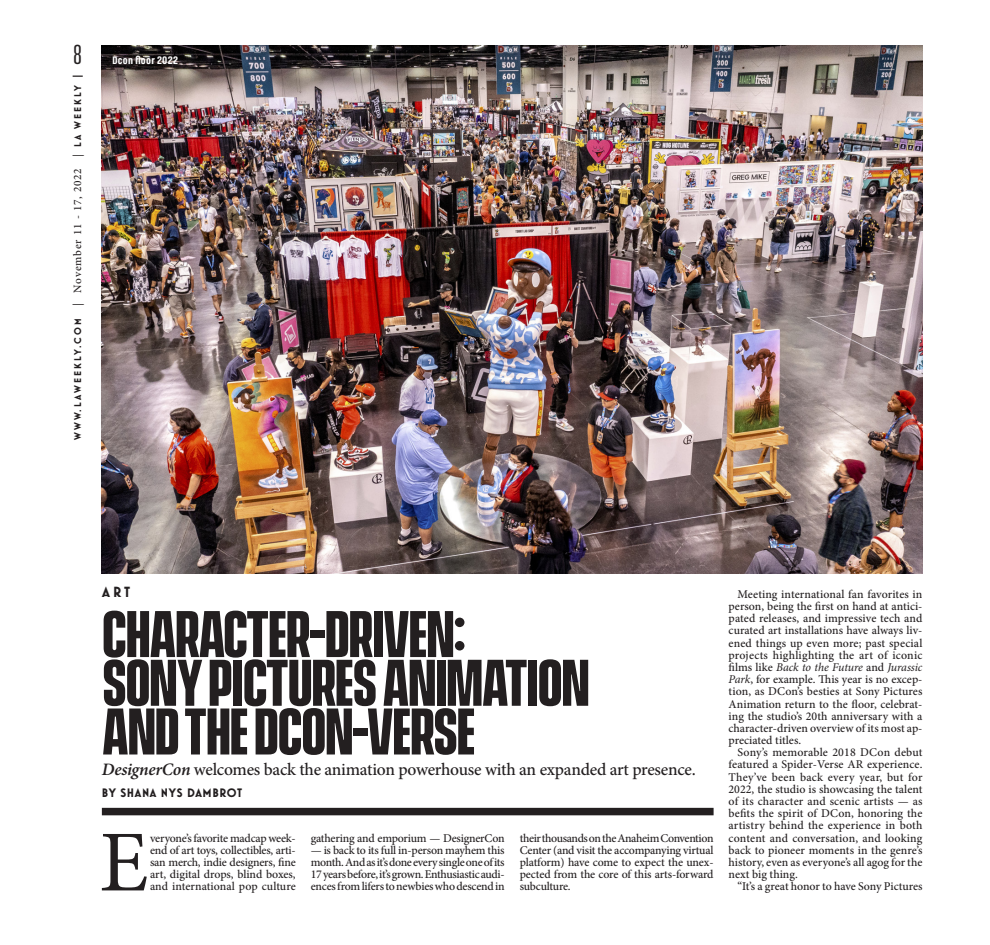
<style>
.page{position:relative;width:990px;height:945px;background:#fff}
.page>*{position:absolute;margin:0;border:0;box-sizing:border-box;transform-origin:0 0}
.t1{font:86.88px "Minion Pro";color:#231f20}
.t2{font:700 60px/48.8px "Vanguard CF";letter-spacing:-.015em;color:#231f20}
.t3{font:25px "Vanguard CF";color:#231f20}
.t4{font:500 17.5px "Minion Pro";letter-spacing:-.015em;color:#231f20}
.t5{font:700 15px "Mostra Nuova Alt D";color:#231f20}
.t6{font:700 12.5px "Mostra Nuova Alt D";letter-spacing:.05em;color:#231f20}
.t7{font:500 11.88px/12.1px "Minion Pro";color:#231f20;text-align:justify}
.t8{font:italic 11.88px "Minion Pro";letter-spacing:-.01em;color:#231f20}
.t9{font:500 11.88px "Minion Pro";letter-spacing:.02em;color:#231f20}
.t10{font:500 11.88px "Minion Pro";letter-spacing:-.02em;color:#231f20}
.t11{font:700 10.25px "Coast";letter-spacing:.03em;color:#fff}
.t12{font:700 10px "Mostra Nuova";letter-spacing:.225em;color:#231f20}
.s1{font-family:"Minion Pro";font-weight:500;font-size:11.25px}
.s2{font-weight:600;font-style:italic}
.s3{font-weight:500;font-style:normal}
.s4{font-weight:400;font-style:italic}
</style>
<div class="page">
<div style="left:102px;top:808px;width:612px;height:7px;background:#231f20"></div>
<img style="left:101px;top:45px;width:821px;height:529px">
<svg style="left:136px;top:56px;width:4px;height:8px"></svg>
<h3 class="t3" style="left:73px;top:41px;width:10px">8</h3>
<p class="t12" style="left:72px;top:448px;width:364px;rotate:-90deg">WWW.LAWEEKLY.COM <span class="s1">| December XX - XX, 2022 |</span> LA WEEKLY</p>
<p class="t3" style="left:73px;top:41px;width:10px">2</p>
<p class="t12" style="left:72px;top:440px;width:242px;rotate:-90deg">WWW.LAW EKLY.COM <span class="s1">| November 11 - 17</span></p>
<p class="t11" style="left:112px;top:55px;width:67px">Dcon oor 2022</p>
<p class="t5" style="left:102px;top:583px;width:30px">ART</p>
<p class="t2" style="left:102px;top:613px;width:489px">CHARACTER-DRIVEN:<br>SONY PICTURES ANIMATION<br>AND THE DCON-VERSE</p>
<p class="t4" style="left:102px;top:758px;width:595px"><span class="s2">DesignerCon</span> welcomes back the animation powerhouse with an expanded art presence.</p>
<p class="t6" style="left:102px;top:785px;width:142px">BY SHANA NYS DAMBROT</p>
<p class="t1" style="left:99px;top:805px;width:51px">E</p>
<p class="t7" style="left:150px;top:832px;width:147px">veryone’s favorite madcap week&shy;end of art toys, collectibles, arti&shy;san merch, indie designers, fine art, digital drops, blind boxes, and international pop culture</p>
<p class="t10" style="left:311px;top:830px;width:195px">gathering and emporium — DesignerCon</p>
<p class="t7" style="left:520px;top:832px;width:195px">their thousands on the Anaheim Convention Center (and visit the accompanying virtual platform) have come to expect the unex&shy;pected from the core of this arts-forward subculture.</p>
<p class="t7" style="left:311px;top:844px;width:195px">— is back to its full in-person mayhem this month. And as it’s done every single one of its 17 years before, it’s grown. Enthusiastic audi&shy;ences from lifers to newbies who descend in</p>
<p class="t7" style="left:738px;top:588px;width:186px">Meeting international fan favorites in</p>
<p class="t7" style="left:729px;top:600px;width:195px">person, being the first on hand at antici-</p>
<p class="t7" style="left:729px;top:612px;width:195px">pated releases, and impressive tech and</p>
<p class="t7" style="left:729px;top:625px;width:195px">curated art installations have always liv-</p>
<p class="t7" style="left:729px;top:637px;width:195px">ened things up even more; past special</p>
<p class="t9" style="left:729px;top:647px;width:195px">projects highlighting the art of iconic</p>
<p class="t8" style="left:729px;top:659px;width:195px"><span class="s3">films like</span> Back to the Future <span class="s3">and</span> Jurassic</p>
<p class="t7" style="left:729px;top:673px;width:195px"><span class="s4">Park</span>, for example. This year is no excep-</p>
<p class="t7" style="left:729px;top:686px;width:195px">tion, as DCon’s besties at Sony Pictures</p>
<p class="t7" style="left:729px;top:698px;width:195px">Animation return to the floor, celebrat-</p>
<p class="t7" style="left:729px;top:710px;width:195px">ing the studio’s 20th anniversary with a</p>
<p class="t7" style="left:729px;top:722px;width:195px">character-driven overview of its most ap-</p>
<p class="t7" style="left:729px;top:734px;width:74px">preciated titles.</p>
<p class="t7" style="left:738px;top:746px;width:186px">Sony’s memorable 2018 DCon debut</p>
<p class="t7" style="left:729px;top:759px;width:195px">featured a Spider-Verse AR experience.</p>
<p class="t7" style="left:729px;top:771px;width:195px">They’ve been back every year, but for</p>
<p class="t7" style="left:729px;top:783px;width:195px">2022, the studio is showcasing the talent</p>
<p class="t7" style="left:729px;top:795px;width:195px">of its character and scenic artists — as</p>
<p class="t7" style="left:729px;top:807px;width:195px">befits the spirit of DCon, honoring the</p>
<p class="t7" style="left:729px;top:820px;width:195px">artistry behind the experience in both</p>
<p class="t7" style="left:729px;top:832px;width:195px">content and conversation, and looking</p>
<p class="t7" style="left:729px;top:844px;width:195px">back to pioneer moments in the genre’s</p>
<p class="t7" style="left:729px;top:856px;width:195px">history, even as everyone’s all agog for the</p>
<p class="t7" style="left:729px;top:868px;width:71px">next big thing.</p>
<p class="t7" style="left:738px;top:880px;width:186px">“It’s a great honor to have Sony Pictures</p>
</div>
